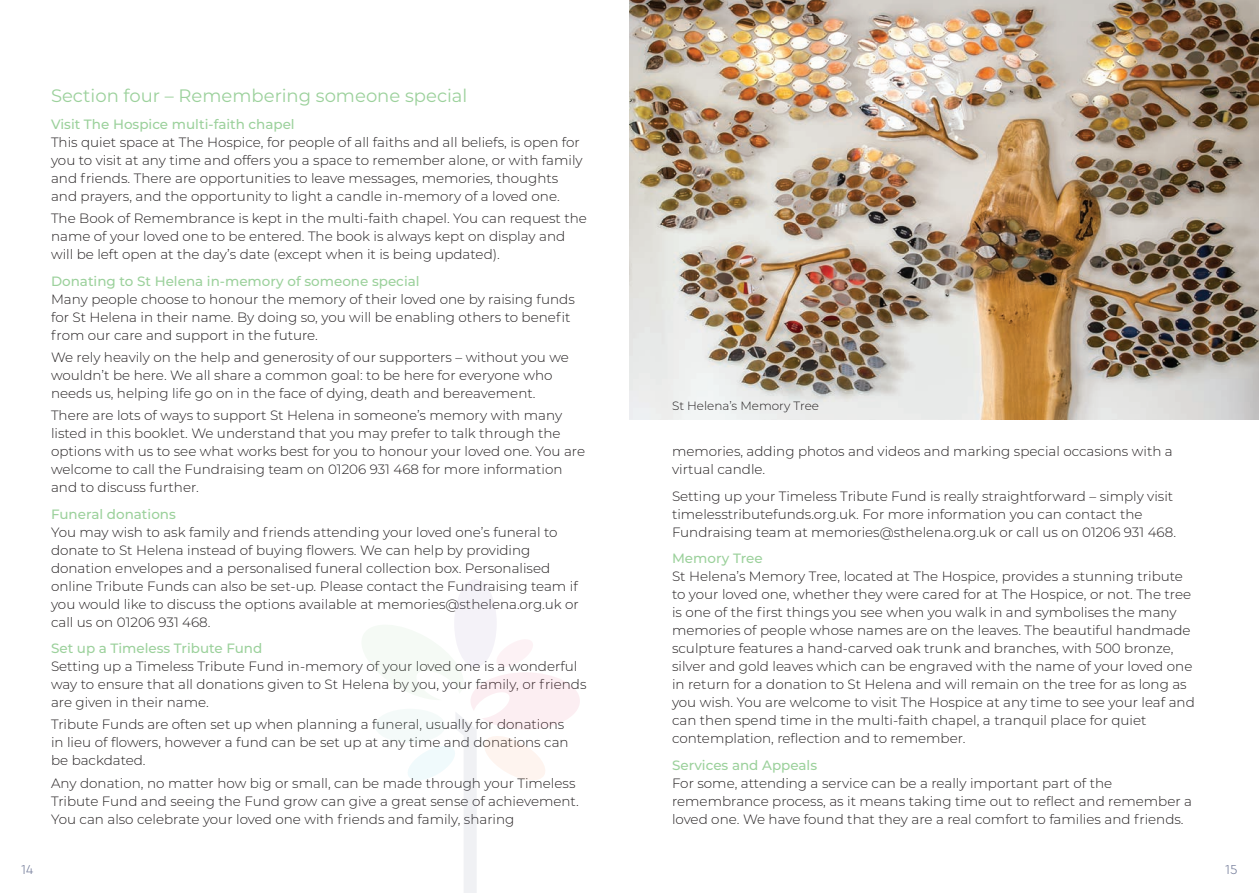
<style>
.page{position:relative;width:1259px;height:893px;background:#fff}
.page>*{position:absolute;margin:0;border:0;box-sizing:border-box;transform-origin:0 0}
._9_12_blue_subhead_s{font:18px "Montserrat";color:#9cd19c}
._9_12_green_subhead{font:300 13.5px/18px "Montserrat";color:#231f20}
._9_12_body_text_1{font:300 13.5px/18px "Montserrat";color:#231f20}
.t1{font:300 13.5px "Cera PRO";color:#697292}
.purple_section_head{font:300 12px "Montserrat";color:#231f20}
.s1{font-weight:500;color:#9cd19c}
</style>
<div class="page">
<img style="left:629px;top:0;width:630px;height:420px">
<div style="left:454px;top:579px;width:43px;height:88px;background:#f4f2f8;border-radius:50%"></div>
<svg style="left:375px;top:640px;width:205px;height:253px"></svg>
<p class="_9_12_blue_subhead_s" style="left:51px;top:84px;width:418px">Section four – Remembering someone special</p>
<p class="_9_12_green_subhead" style="left:51px;top:115px;width:533px"><span class="s1">Visit The Hospice multi-faith chapel<br></span>This quiet space at The Hospice, for people of all faiths and all beliefs, is open for you to visit at any time and offers you a space to remember alone, or with family and friends. There are opportunities to leave messages, memories, thoughts and prayers, and the opportunity to light a candle in-memory of a loved one.</p>
<p class="_9_12_body_text_1" style="left:51px;top:209px;width:537px">The Book of Remembrance is kept in the multi-faith chapel. You can request the name of your loved one to be entered. The book is always kept on display and will be left open at the day’s date (except when it is being updated).</p>
<p class="_9_12_green_subhead" style="left:51px;top:271px;width:525px"><span class="s1">Donating to St Helena in-memory of someone special<br></span>Many people choose to honour the memory of their loved one by raising funds for St Helena in their name. By doing so, you will be enabling others to benefit from our care and support in the future.</p>
<p class="_9_12_body_text_1" style="left:51px;top:348px;width:519px">We rely heavily on the help and generosity of our supporters – without you we wouldn’t be here. We all share a common goal: to be here for everyone who needs us, helping life go on in the face of dying, death and bereavement.</p>
<p class="_9_12_body_text_1" style="left:51px;top:406px;width:535px">There are lots of ways to support St Helena in someone’s memory with many listed in this booklet. We understand that you may prefer to talk through the options with us to see what works best for you to honour your loved one. You are welcome to call the Fundraising team on 01206 931 468 for more information and to discuss further.</p>
<p class="_9_12_green_subhead" style="left:51px;top:504px;width:529px"><span class="s1">Funeral donations<br></span>You may wish to ask family and friends attending your loved one’s funeral to donate to St Helena instead of buying flowers. We can help by providing donation envelopes and a personalised funeral collection box. Personalised online Tribute Funds can also be set-up. Please contact the Fundraising team if you would like to discuss the options available at memories@sthelena.org.uk or call us on 01206 931 468.</p>
<p class="_9_12_green_subhead" style="left:51px;top:639px;width:537px"><span class="s1">Set up a Timeless Tribute Fund<br></span>Setting up a Timeless Tribute Fund in-memory of your loved one is a wonderful way to ensure that all donations given to St Helena by you, your family, or friends are given in their name.</p>
<p class="_9_12_body_text_1" style="left:51px;top:715px;width:519px">Tribute Funds are often set up when planning a funeral, usually for donations in lieu of flowers, however a fund can be set up at any time and donations can be backdated.</p>
<p class="_9_12_body_text_1" style="left:51px;top:773px;width:529px">Any donation, no matter how big or small, can be made through your Timeless<br>Tribute Fund and seeing the Fund grow can give a great sense of achievement.<br>You can also celebrate your loved one with friends and family, sharing</p>
<p class="purple_section_head" style="left:672px;top:398px;width:149px">St Helena’s Memory Tree</p>
<p class="_9_12_body_text_1" style="left:672px;top:442px;width:502px">memories, adding photos and videos and marking special occasions with a virtual candle.</p>
<p class="_9_12_green_subhead" style="left:672px;top:487px;width:505px">Setting up your Timeless Tribute Fund is really straightforward – simply visit timelesstributefunds.org.uk. For more information you can contact the<br>Fundraising team at memories@sthelena.org.uk or call us on 01206 931 468.</p>
<p class="_9_12_green_subhead" style="left:672px;top:549px;width:524px"><span class="s1">Memory Tree<br></span>St Helena’s Memory Tree, located at The Hospice, provides a stunning tribute to your loved one, whether they were cared for at The Hospice, or not. The tree is one of the first things you see when you walk in and symbolises the many memories of people whose names are on the leaves. The beautiful handmade sculpture features a hand-carved oak trunk and branches, with 500 bronze, silver and gold leaves which can be engraved with the name of your loved one in return for a donation to St Helena and will remain on the tree for as long as you wish. You are welcome to visit The Hospice at any time to see your leaf and can then spend time in the multi-faith chapel, a tranquil place for quiet contemplation, reflection and to remember.</p>
<p class="_9_12_green_subhead" style="left:672px;top:756px;width:521px"><span class="s1">Services and Appeals<br></span>For some, attending a service can be a really important part of the remembrance process, as it means taking time out to reflect and remember a loved one. We have found that they are a real comfort to families and friends.</p>
<p class="t1" style="left:21px;top:861px;width:14px">14</p>
<p class="t1" style="left:1225px;top:861px;width:14px">15</p>
</div>
